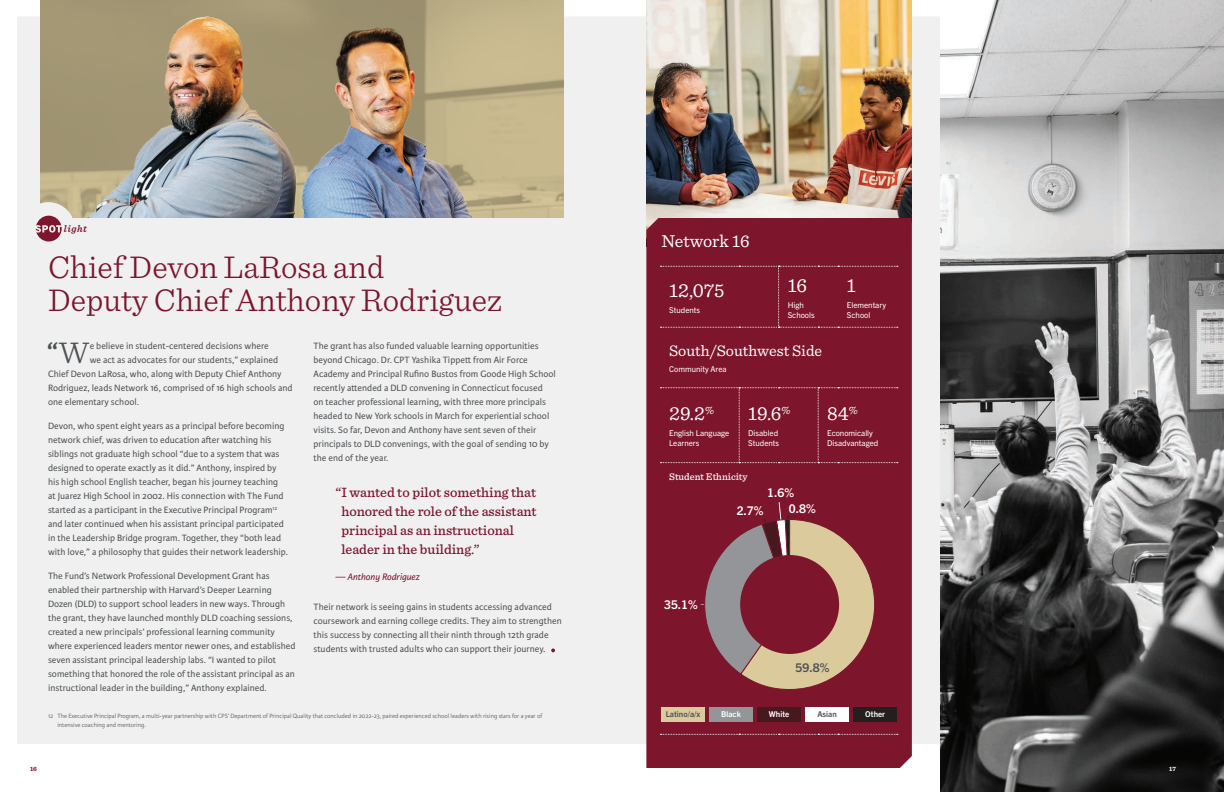
<style>
.page{position:relative;width:1224px;height:792px;background:#fff}
.page>*{position:absolute;margin:0;border:0;box-sizing:border-box;transform-origin:0 0}
.t1{font:300 33px/33px "Sentinel";color:#7d152c}
.t2{font:31.4px "Karmina Sans";color:#4d5154}
.t3{font:20px "Sentinel";color:#fff}
.t4{font:18px "Sentinel";color:#fff}
.t5{font:16px "Sentinel";color:#fff}
.t6{font:500 14px/19px "Sentinel";color:#7d152c}
.t7{font:700 12px "Trade Gothic Next LT Pro";color:#fff}
.t8{font:700 12px "Trade Gothic Next LT Pro";color:#4d5154}
.t9{font:italic 10px "Karmina Sans";color:#7d152c}
.t10{font:500 10px "Sentinel";color:#fff}
.t11{font:italic 600 10px "Sentinel";letter-spacing:.05em;color:#7d152c}
.t12{font:9.8px/14px "Karmina Sans";letter-spacing:.005em;color:#4d5154}
.t13{font:8px/10px "Trade Gothic Next LT Pro";color:#fff}
.t14{font:700 8px "Trade Gothic Next LT Pro";color:#4d5154}
.t15{font:700 8px "Trade Gothic Next LT Pro";color:#fff}
.t16{font:300 6.5px "Karmina Sans";color:#4d5154}
.t17{font:700 6.5px "Sentinel";color:#7d152c}
.t18{font:700 6.5px "Sentinel";color:#fff}
.s1{font-family:"Sentinel";font-weight:300}
</style>
<div class="page">
<div style="left:17px;top:17px;width:923px;height:727px;background:#f0f0f0"></div>
<img style="left:646px;top:0;width:266px;height:218px">
<img style="left:40px;top:0;width:16px;height:203px">
<img style="left:56px;top:0;width:508px;height:218px">
<div style="left:646px;top:218px;width:266px;height:550px;background:#7d152c"></div>
<img style="left:940px;top:0;width:284px;height:792px">
<div style="left:22px;top:202px;width:53px;height:53px;background:#f0f0f0;border-radius:50%"></div>
<svg style="left:36px;top:216px;width:26px;height:25px"></svg>
<svg style="left:551px;top:648px;width:4px;height:4px"></svg>
<div style="left:660px;top:388px;width:238px;height:75px;background:#7d152c"></div>
<svg style="left:660px;top:734px;width:238px;height:1px"></svg>
<div style="left:660px;top:266px;width:238px;height:62px;background:#7d152c"></div>
<div style="left:661px;top:708px;width:44px;height:14px;background:#daca9c"></div>
<div style="left:709px;top:708px;width:44px;height:14px;background:#939598"></div>
<div style="left:757px;top:708px;width:44px;height:14px;background:#46191f"></div>
<div style="left:805px;top:708px;width:44px;height:14px;background:#fff"></div>
<div style="left:853px;top:708px;width:44px;height:14px;background:#231f20"></div>
<svg style="left:693px;top:501px;width:183px;height:189px"></svg>
<div style="left:740px;top:555px;width:99px;height:99px;background:#7d152c;border-radius:50%"></div>
<p class="t11" style="left:64px;top:221px;width:25px">light</p>
<h1 class="t1" style="left:48px;top:248px;width:456px">Chief Devon LaRosa and<br>Deputy Chief Anthony Rodriguez</h1>
<h2 class="t2" style="left:46px;top:336px;width:45px">“<span class="s1">W</span></h2>
<p class="t12" style="left:90px;top:339px;width:180px">e believe in student-centered decisions where</p>
<p class="t12" style="left:90px;top:353px;width:190px">we act as advocates for our students,” explained</p>
<p class="t12" style="left:48px;top:367px;width:235px">Chief Devon LaRosa, who, along with Deputy Chief Anthony</p>
<p class="t12" style="left:48px;top:381px;width:246px">Rodriguez, leads Network 16, comprised of 16 high schools and</p>
<p class="t12" style="left:48px;top:395px;width:93px">one elementary school.</p>
<p class="t12" style="left:48px;top:419px;width:242px">Devon, who spent eight years as a principal before becoming network chief, was driven to education after watching his siblings not graduate high school “due to a system that was designed to operate exactly as it did.” Anthony, inspired by his high school English teacher, began his journey teaching at Juarez High School in 2002. His connection with The Fund started as a participant in the Executive Principal Program<sup>12 </sup>and later continued when his assistant principal participated in the Leadership Bridge program. Together, they “both lead with love,” a philosophy that guides their network leadership.</p>
<p class="t12" style="left:48px;top:569px;width:249px">The Fund’s Network Professional Development Grant has enabled their partnership with Harvard’s Deeper Learning Dozen (DLD) to support school leaders in new ways. Through the grant, they have launched monthly DLD coaching sessions, created a new principals’ professional learning community where experienced leaders mentor newer ones, and established seven assistant principal leadership labs. “I wanted to pilot something that honored the role of the assistant principal as an instructional leader in the building,” Anthony explained.</p>
<p class="t12" style="left:314px;top:339px;width:244px">The grant has also funded valuable learning opportunities beyond Chicago. Dr. CPT Yashika Tippett from Air Force Academy and Principal Rufino Bustos from Goode High School recently attended a DLD convening in Connecticut focused<br>on teacher professional learning, with three more principals headed to New York schools in March for experiential school visits. So far, Devon and Anthony have sent seven of their principals to DLD convenings, with the goal of sending 10 by the end of the year.</p>
<h3 class="t6" style="left:341px;top:482px;width:197px;text-indent:-6px">“I wanted to pilot something that honored the role of the assistant principal as an instructional leader in the building.”</h3>
<p class="t9" style="left:336px;top:572px;width:86px">— Anthony Rodriguez</p>
<p class="t12" style="left:314px;top:600px;width:250px">Their network is seeing gains in students accessing advanced coursework and earning college credits. They aim to strengthen this success by connecting all their ninth through 12th grade students with trusted adults who can support their journey.</p>
<h3 class="t4" style="left:661px;top:228px;width:90px">Network 16</h3>
<h3 class="t3" style="left:669px;top:275px;width:57px">12,075</h3>
<p class="t13" style="left:669px;top:304px;width:32px">Students</p>
<h3 class="t3" style="left:788px;top:270px;width:21px">16</h3>
<p class="t13" style="left:788px;top:299px;width:29px">High<br>Schools</p>
<h3 class="t3" style="left:847px;top:270px;width:10px">1</h3>
<p class="t13" style="left:847px;top:299px;width:41px">Elementary<br>School</p>
<h3 class="t5" style="left:669px;top:339px;width:155px">South/Southwest Side</h3>
<p class="t13" style="left:669px;top:363px;width:59px">Community Area</p>
<h3 class="t3" style="left:669px;top:399px;width:47px">29.2<sup>%</sup></h3>
<p class="t13" style="left:669px;top:428px;width:62px">English Language<br>Learners</p>
<h3 class="t3" style="left:748px;top:399px;width:44px">19.6<sup>%</sup></h3>
<p class="t13" style="left:748px;top:428px;width:32px">Disabled<br>Students</p>
<h3 class="t3" style="left:827px;top:399px;width:32px">84<sup>%</sup></h3>
<p class="t13" style="left:827px;top:428px;width:53px">Economically<br>Disadvantaged</p>
<p class="t10" style="left:669px;top:469px;width:80px">Student Ethnicity</p>
<p class="t7" style="left:767px;top:485px;width:28px">1.6%</p>
<p class="t7" style="left:664px;top:596px;width:35px">35.1%</p>
<p class="t7" style="left:737px;top:502px;width:28px">2.7%</p>
<p class="t7" style="left:789px;top:500px;width:28px">0.8%</p>
<p class="t8" style="left:796px;top:659px;width:35px">59.8%</p>
<p class="t16" style="left:48px;top:712px;width:496px">12 The Executive Principal Program, a multi-year partnership with CPS’ Department of Principal Quality that concluded in 2022-23, paired experienced school leaders with rising stars for a year of</p>
<p class="t14" style="left:666px;top:709px;width:36px">Latino/a/x</p>
<p class="t15" style="left:721px;top:709px;width:21px">Black</p>
<p class="t15" style="left:769px;top:709px;width:22px">White</p>
<p class="t14" style="left:817px;top:709px;width:21px">Asian</p>
<p class="t15" style="left:865px;top:709px;width:21px">Other</p>
<p class="t16" style="left:57px;top:721px;width:90px">intensive coaching and mentoring.</p>
<p class="t17" style="left:30px;top:763px;width:8px">16</p>
<p class="t18" style="left:1169px;top:763px;width:8px">17</p>
</div>
